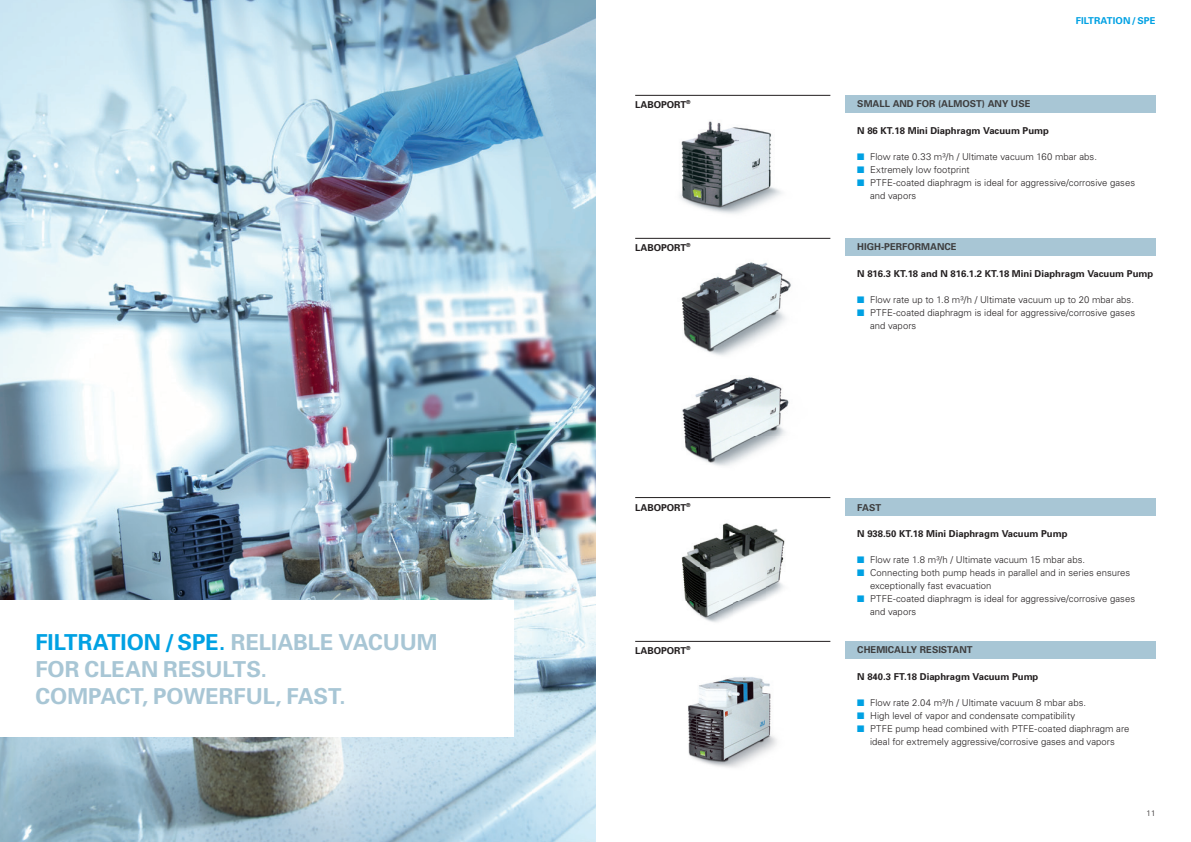
<style>
.page{position:relative;width:1191px;height:842px;background:#fff}
.page>*{position:absolute;margin:0;border:0;box-sizing:border-box;transform-origin:0 0}
.t1{font:700 22px/27px "Univers";color:#a8c6d5}
.t2{font:300 9.5px/13px "Univers";letter-spacing:.005em;color:#231f20}
.t3{font:700 9.5px "Univers";color:#231f20}
.t4{font:700 9.5px "Univers";color:#3e3e3f}
.t5{font:700 9.5px "Univers";letter-spacing:.01em;color:#00a1e3}
.t6{font:300 8px "Univers";color:#231f20}
.s1{color:#00a1e3}
</style>
<div class="page">
<img style="left:635px;top:94px;width:191px;height:144px">
<img style="left:682px;top:376px;width:107px;height:90px">
<img style="left:681px;top:523px;width:104px;height:99px">
<img style="left:0;top:0;width:595px;height:842px">
<img style="left:681px;top:262px;width:110px;height:94px">
<img style="left:688px;top:679px;width:37px;height:88px">
<img style="left:725px;top:677px;width:52px;height:91px">
<hr style="left:635px;top:95px;width:195px;height:1px;background:#231f20">
<hr style="left:635px;top:238px;width:195px;height:1px;background:#231f20">
<hr style="left:635px;top:641px;width:195px;height:1px;background:#231f20">
<hr style="left:635px;top:497px;width:195px;height:1px;background:#231f20">
<div style="left:0;top:600px;width:513px;height:136px;background:#fff"></div>
<div style="left:844px;top:95px;width:311px;height:17px;background:#a8c6d5"></div>
<div style="left:844px;top:238px;width:311px;height:17px;background:#a8c6d5"></div>
<div style="left:844px;top:498px;width:311px;height:17px;background:#a8c6d5"></div>
<div style="left:844px;top:641px;width:311px;height:17px;background:#a8c6d5"></div>
<h1 class="t1" style="left:35px;top:628px;width:404px"><span class="s1">FILTRATION / SPE.</span> RELIABLE VACUUM<br>FOR CLEAN RESULTS.<br>COMPACT, POWERFUL, FAST.</h1>
<p class="t5" style="left:1075px;top:14px;width:81px">FILTRATION / SPE</p>
<p class="t3" style="left:635px;top:98px;width:57px">LABOPORT<sup>®</sup></p>
<p class="t4" style="left:857px;top:98px;width:175px">SMALL AND FOR (ALMOST) ANY USE</p>
<p class="t3" style="left:857px;top:124px;width:193px">N 86 KT.18 Mini Diaphragm Vacuum Pump</p>
<p class="t2" style="left:857px;top:149px;width:241px"><span class="s1">■</span> Flow rate 0.33 m³/h / Ultimate vacuum 160 mbar abs.</p>
<p class="t2" style="left:857px;top:162px;width:114px"><span class="s1">■</span> Extremely low footprint</p>
<p class="t2" style="left:870px;top:175px;width:266px;text-indent:-13px"><span class="s1">■</span> PTFE-coated diaphragm is ideal for aggressive/corrosive gases and vapors</p>
<p class="t3" style="left:635px;top:241px;width:57px">LABOPORT<sup>®</sup></p>
<p class="t4" style="left:857px;top:241px;width:101px">HIGH-PERFORMANCE</p>
<p class="t3" style="left:857px;top:267px;width:297px">N 816.3 KT.18 and N 816.1.2 KT.18 Mini Diaphragm Vacuum Pump</p>
<p class="t2" style="left:857px;top:292px;width:278px"><span class="s1">■</span> Flow rate up to 1.8 m³/h / Ultimate vacuum up to 20 mbar abs.</p>
<p class="t2" style="left:870px;top:305px;width:266px;text-indent:-13px"><span class="s1">■</span> PTFE-coated diaphragm is ideal for aggressive/corrosive gases and vapors</p>
<p class="t3" style="left:635px;top:501px;width:57px">LABOPORT<sup>®</sup></p>
<p class="t4" style="left:857px;top:501px;width:25px">FAST</p>
<p class="t3" style="left:857px;top:527px;width:212px">N 938.50 KT.18 Mini Diaphragm Vacuum Pump</p>
<p class="t2" style="left:857px;top:552px;width:229px"><span class="s1">■</span> Flow rate 1.8 m³/h / Ultimate vacuum 15 mbar abs.</p>
<p class="t2" style="left:870px;top:565px;width:261px;text-indent:-13px"><span class="s1">■</span> Connecting both pump heads in parallel and in series ensures exceptionally fast evacuation</p>
<p class="t2" style="left:870px;top:591px;width:266px;text-indent:-13px"><span class="s1">■</span> PTFE-coated diaphragm is ideal for aggressive/corrosive gases and vapors</p>
<p class="t3" style="left:635px;top:644px;width:57px">LABOPORT<sup>®</sup></p>
<p class="t4" style="left:857px;top:644px;width:117px">CHEMICALLY RESISTANT</p>
<p class="t3" style="left:857px;top:670px;width:183px">N 840.3 FT.18 Diaphragm Vacuum Pump</p>
<p class="t2" style="left:857px;top:695px;width:230px"><span class="s1">■</span> Flow rate 2.04 m³/h / Ultimate vacuum 8 mbar abs.</p>
<p class="t2" style="left:857px;top:708px;width:219px"><span class="s1">■</span> High level of vapor and condensate compatibility</p>
<p class="t2" style="left:857px;top:721px;width:273px;text-align:center"><span class="s1">■</span> PTFE pump head combined with PTFE-coated diaphragm are ideal for extremely aggressive/corrosive gases and vapors</p>
<p class="t6" style="left:1146px;top:808px;width:10px">11</p>
</div>
